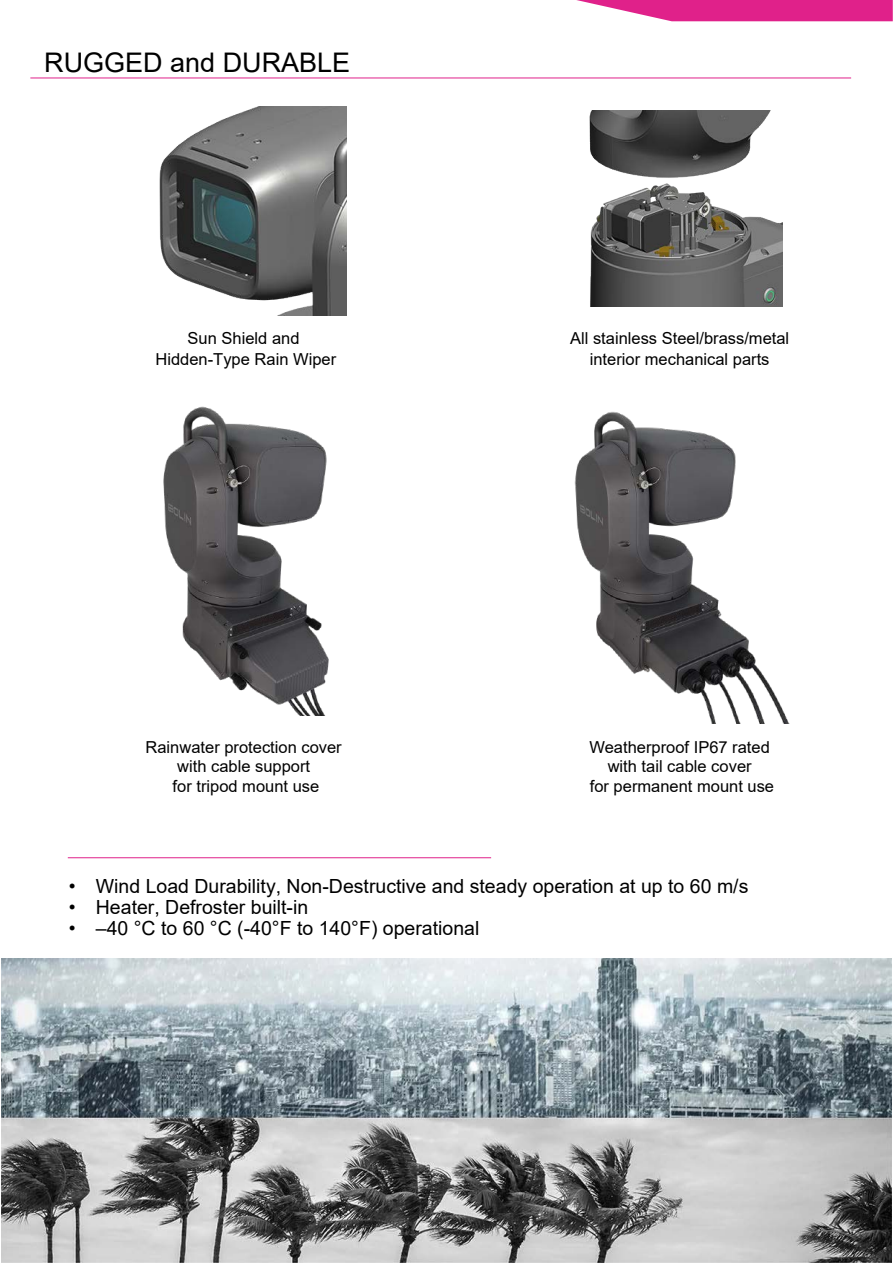
<style>
.page{position:relative;width:893px;height:1263px;background:#fff}
.page>*{position:absolute;margin:0;border:0;box-sizing:border-box;transform-origin:0 0}
.t1{font:27px "Arial";color:#000}
.t2{font:19.5px "Arial";color:#000}
.t3{font:16.5px/19.8px "Arial";color:#020202;text-align:center}
.t4{font:16.5px/21px "Arial";color:#000;text-align:center}
</style>
<div class="page">
<svg style="left:576px;top:0;width:317px;height:21px;background:#e4429b"></svg>
<hr style="left:30px;top:78px;width:821px;height:1px;background:#e0218a">
<hr style="left:68px;top:857px;width:423px;height:1px;background:#e0218a">
<img style="left:589px;top:111px;width:194px;height:195px">
<img style="left:159px;top:106px;width:187px;height:210px">
<img style="left:163px;top:406px;width:166px;height:310px">
<img style="left:574px;top:411px;width:216px;height:313px">
<img style="left:1px;top:958px;width:890px;height:304px">
<h1 class="t1" style="left:44px;top:44px;width:308px">RUGGED and DURABLE</h1>
<p class="t4" style="left:156px;top:327px;width:182px">Sun Shield and<br>Hidden-Type Rain Wiper</p>
<p class="t4" style="left:570px;top:327px;width:221px">All stainless Steel/brass/metal interior mechanical parts</p>
<p class="t3" style="left:146px;top:737px;width:198px">Rainwater protection cover with cable support<br>for tripod mount use</p>
<p class="t3" style="left:589px;top:737px;width:186px">Weatherproof IP67 rated with tail cable cover<br>for permanent mount use</p>
<p class="t2" style="left:69px;top:872px;width:681px">• Wind Load Durability, Non-Destructive and steady operation at up to 60 m/s</p>
<p class="t2" style="left:69px;top:893px;width:241px">• Heater, Defroster built-in</p>
<p class="t2" style="left:69px;top:914px;width:412px">• –40 °C to 60 °C (-40°F to 140°F) operational</p>
</div>
